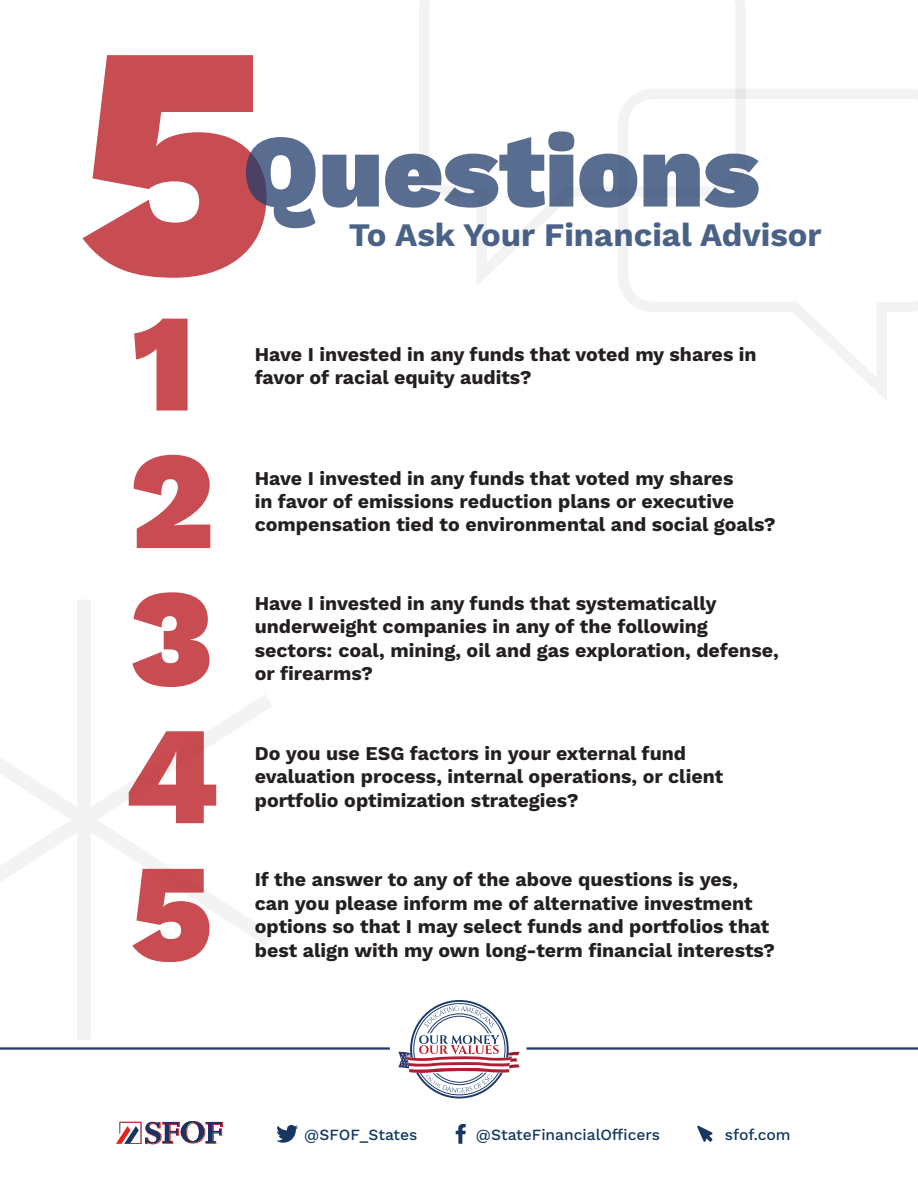
<style>
.page{position:relative;width:918px;height:1188px;background:#fff}
.page>*{position:absolute;margin:0;border:0;box-sizing:border-box;transform-origin:0 0}
.t1{font:900 139.35px/137.6px "Work Sans";color:#bc2027}
.t2{font:700 32.85px "Work Sans";color:#1d3b69}
.t3{font:700 19.5px/23.4px "Work Sans";color:#231f20}
.t4{font:500 15.6px "Work Sans";color:#123760}
</style>
<div class="page">
<svg style="left:0;top:600px;width:272px;height:439px"></svg>
<svg style="left:419px;top:0;width:327px;height:285px"></svg>
<svg style="left:618px;top:89px;width:300px;height:311px"></svg>
<svg style="left:82px;top:55px;width:179px;height:223px"></svg>
<svg style="left:246px;top:131px;width:513px;height:97px"></svg>
<svg style="left:411px;top:1001px;width:97px;height:97px"></svg>
<svg style="left:398px;top:1033px;width:122px;height:60px"></svg>
<svg style="left:424px;top:1006px;width:71px;height:21px"></svg>
<hr style="left:0;top:1047px;width:390px;height:3px;background:#1d3b69">
<hr style="left:527px;top:1047px;width:391px;height:3px;background:#1d3b69">
<svg style="left:116px;top:1121px;width:107px;height:23px"></svg>
<svg style="left:456px;top:1123px;width:10px;height:21px"></svg>
<svg style="left:276px;top:1125px;width:22px;height:18px"></svg>
<svg style="left:697px;top:1126px;width:16px;height:16px"></svg>
<h1 class="t1" style="left:125px;top:302px;width:95px">1<br>2<br>3<br>4<br>5</h1>
<h2 class="t2" style="left:348px;top:216px;width:475px">To Ask Your Financial Advisor</h2>
<p class="t3" style="left:255px;top:343px;width:503px">Have I invested in any funds that voted my shares in favor of racial equity audits?</p>
<p class="t3" style="left:255px;top:467px;width:523px">Have I invested in any funds that voted my shares<br>in favor of emissions reduction plans or executive compensation tied to environmental and social goals?</p>
<p class="t3" style="left:255px;top:592px;width:525px">Have I invested in any funds that systematically underweight companies in any of the following sectors: coal, mining, oil and gas exploration, defense, or firearms?</p>
<p class="t3" style="left:255px;top:742px;width:470px">Do you use ESG factors in your external fund evaluation process, internal operations, or client portfolio optimization strategies?</p>
<p class="t3" style="left:255px;top:869px;width:522px">If the answer to any of the above questions is yes, can you please inform me of alternative investment options so that I may select funds and portfolios that best align with my own long-term financial interests?</p>
<p class="t4" style="left:304px;top:1125px;width:115px">@SFOF_States</p>
<p class="t4" style="left:476px;top:1125px;width:186px">@StateFinancialOfficers</p>
<p class="t4" style="left:725px;top:1125px;width:67px">sfof.com</p>
</div>
